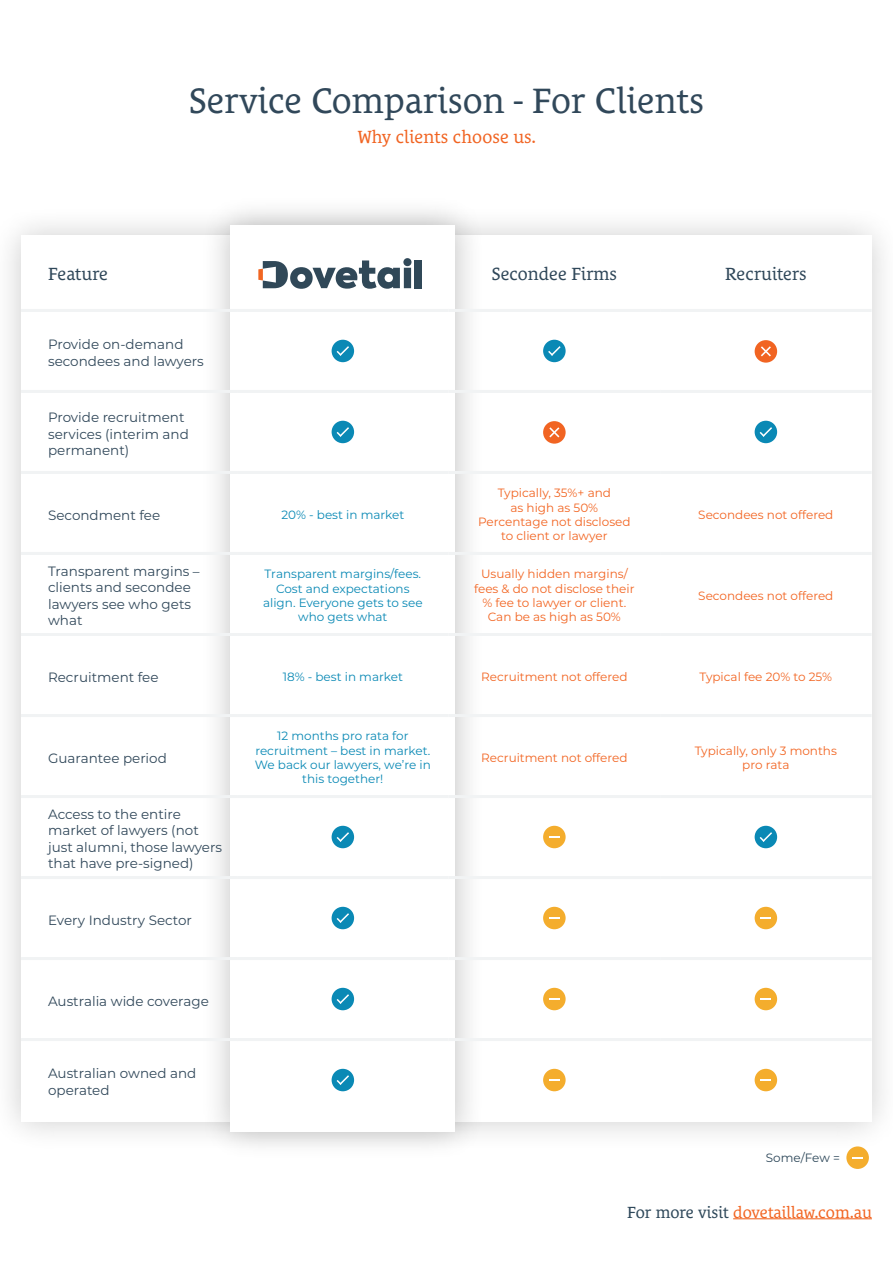
<style>
.page{position:relative;width:893px;height:1263px;background:#fff}
.page>*{position:absolute;margin:0;border:0;box-sizing:border-box;transform-origin:0 0}
.t1{font:36px "Le Monde Courrier Std";color:#31485a}
.t2{font:18px "Le Monde Courrier Std";color:#2f4759}
.t3{font:18px "Le Monde Courrier Std";color:#f16422}
.t4{font:16.5px "Le Monde Courrier Std";color:#f26522}
.t5{font:13.5px/16.2px "Montserrat";color:#31485a}
.t6{font:12px/14.4px "Montserrat";color:#f26522;text-align:center}
.t7{font:12px/14.4px "Montserrat";color:#0a89b5;text-align:center}
.t8{font:12px "Montserrat";color:#2d4759}
.s1{color:#2d4759}
</style>
<div class="page">
<div style="left:0;top:204px;width:893px;height:950px;background:#000;opacity:.2"></div>
<div style="left:21px;top:235px;width:851px;height:887px;background:#fff"></div>
<div style="left:199px;top:194px;width:287px;height:969px;background:#000;opacity:.25"></div>
<div style="left:230px;top:225px;width:225px;height:906px;background:#fff"></div>
<hr style="left:733px;top:1218px;width:139px;height:1px;background:#f26522">
<div style="left:846px;top:1146px;width:23px;height:23px;background:#f4ad2d;border-radius:50%"></div>
<hr style="left:21px;top:309px;width:216px;height:3px;background:#f1f3f4">
<hr style="left:237px;top:309px;width:212px;height:3px;background:#f1f3f4">
<hr style="left:449px;top:309px;width:211px;height:3px;background:#f1f3f4">
<hr style="left:660px;top:309px;width:212px;height:3px;background:#f1f3f4">
<hr style="left:21px;top:390px;width:216px;height:3px;background:#f1f3f4">
<hr style="left:237px;top:390px;width:212px;height:3px;background:#f1f3f4">
<hr style="left:449px;top:390px;width:211px;height:3px;background:#f1f3f4">
<hr style="left:660px;top:390px;width:212px;height:3px;background:#f1f3f4">
<hr style="left:21px;top:471px;width:216px;height:3px;background:#f1f3f4">
<hr style="left:237px;top:471px;width:212px;height:3px;background:#f1f3f4">
<hr style="left:449px;top:471px;width:211px;height:3px;background:#f1f3f4">
<hr style="left:660px;top:471px;width:212px;height:3px;background:#f1f3f4">
<hr style="left:21px;top:552px;width:216px;height:3px;background:#f1f3f4">
<hr style="left:237px;top:552px;width:212px;height:3px;background:#f1f3f4">
<hr style="left:449px;top:552px;width:211px;height:3px;background:#f1f3f4">
<hr style="left:660px;top:552px;width:212px;height:3px;background:#f1f3f4">
<hr style="left:21px;top:633px;width:216px;height:3px;background:#f1f3f4">
<hr style="left:237px;top:633px;width:212px;height:3px;background:#f1f3f4">
<hr style="left:449px;top:633px;width:211px;height:3px;background:#f1f3f4">
<hr style="left:660px;top:633px;width:212px;height:3px;background:#f1f3f4">
<hr style="left:21px;top:714px;width:216px;height:3px;background:#f1f3f4">
<hr style="left:237px;top:714px;width:212px;height:3px;background:#f1f3f4">
<hr style="left:449px;top:714px;width:211px;height:3px;background:#f1f3f4">
<hr style="left:660px;top:714px;width:212px;height:3px;background:#f1f3f4">
<hr style="left:21px;top:795px;width:216px;height:3px;background:#f1f3f4">
<hr style="left:237px;top:795px;width:212px;height:3px;background:#f1f3f4">
<hr style="left:449px;top:795px;width:211px;height:3px;background:#f1f3f4">
<hr style="left:660px;top:795px;width:212px;height:3px;background:#f1f3f4">
<hr style="left:21px;top:876px;width:216px;height:3px;background:#f1f3f4">
<hr style="left:237px;top:876px;width:212px;height:3px;background:#f1f3f4">
<hr style="left:449px;top:876px;width:211px;height:3px;background:#f1f3f4">
<hr style="left:660px;top:876px;width:212px;height:3px;background:#f1f3f4">
<hr style="left:21px;top:957px;width:216px;height:3px;background:#f1f3f4">
<hr style="left:237px;top:957px;width:212px;height:3px;background:#f1f3f4">
<hr style="left:449px;top:957px;width:211px;height:3px;background:#f1f3f4">
<hr style="left:660px;top:957px;width:212px;height:3px;background:#f1f3f4">
<hr style="left:21px;top:1038px;width:216px;height:3px;background:#f1f3f4">
<hr style="left:237px;top:1038px;width:212px;height:3px;background:#f1f3f4">
<hr style="left:449px;top:1038px;width:211px;height:3px;background:#f1f3f4">
<hr style="left:660px;top:1038px;width:212px;height:3px;background:#f1f3f4">
<div style="left:415px;top:260px;width:7px;height:28px;background:#304858"></div>
<svg style="left:258px;top:258px;width:153px;height:31px"></svg>
<div style="left:332px;top:340px;width:22px;height:22px;background:#0a89b5;border-radius:50%"></div>
<svg style="left:337px;top:346px;width:12px;height:10px"></svg>
<div style="left:543px;top:340px;width:23px;height:22px;background:#0a89b5;border-radius:50%"></div>
<svg style="left:548px;top:346px;width:13px;height:10px"></svg>
<div style="left:755px;top:340px;width:22px;height:23px;background:#f16422;border-radius:50%"></div>
<svg style="left:761px;top:346px;width:10px;height:10px"></svg>
<div style="left:332px;top:421px;width:22px;height:22px;background:#0a89b5;border-radius:50%"></div>
<svg style="left:337px;top:427px;width:12px;height:10px"></svg>
<div style="left:543px;top:421px;width:23px;height:23px;background:#f16422;border-radius:50%"></div>
<svg style="left:549px;top:427px;width:10px;height:10px"></svg>
<div style="left:755px;top:421px;width:22px;height:22px;background:#0a89b5;border-radius:50%"></div>
<svg style="left:760px;top:427px;width:12px;height:10px"></svg>
<div style="left:332px;top:826px;width:22px;height:22px;background:#0a89b5;border-radius:50%"></div>
<svg style="left:337px;top:832px;width:12px;height:10px"></svg>
<div style="left:543px;top:826px;width:23px;height:22px;background:#f4ad2d;border-radius:50%"></div>
<svg style="left:549px;top:836px;width:11px;height:2px"></svg>
<div style="left:755px;top:826px;width:22px;height:22px;background:#0a89b5;border-radius:50%"></div>
<svg style="left:760px;top:832px;width:12px;height:10px"></svg>
<div style="left:332px;top:907px;width:22px;height:22px;background:#0a89b5;border-radius:50%"></div>
<svg style="left:337px;top:913px;width:12px;height:10px"></svg>
<div style="left:543px;top:907px;width:23px;height:22px;background:#f4ad2d;border-radius:50%"></div>
<svg style="left:549px;top:917px;width:11px;height:2px"></svg>
<div style="left:755px;top:907px;width:22px;height:22px;background:#f4ad2d;border-radius:50%"></div>
<svg style="left:760px;top:917px;width:11px;height:2px"></svg>
<div style="left:332px;top:988px;width:22px;height:22px;background:#0a89b5;border-radius:50%"></div>
<svg style="left:337px;top:994px;width:12px;height:10px"></svg>
<div style="left:543px;top:988px;width:23px;height:22px;background:#f4ad2d;border-radius:50%"></div>
<svg style="left:549px;top:998px;width:11px;height:2px"></svg>
<div style="left:755px;top:988px;width:22px;height:22px;background:#f4ad2d;border-radius:50%"></div>
<svg style="left:760px;top:998px;width:11px;height:2px"></svg>
<div style="left:332px;top:1069px;width:22px;height:22px;background:#0a89b5;border-radius:50%"></div>
<svg style="left:337px;top:1075px;width:12px;height:10px"></svg>
<div style="left:543px;top:1069px;width:23px;height:22px;background:#f4ad2d;border-radius:50%"></div>
<svg style="left:549px;top:1079px;width:11px;height:2px"></svg>
<div style="left:755px;top:1069px;width:22px;height:22px;background:#f4ad2d;border-radius:50%"></div>
<svg style="left:760px;top:1079px;width:11px;height:2px"></svg>
<h1 class="t1" style="left:188px;top:80px;width:518px">Service Comparison - For Clients</h1>
<h2 class="t3" style="left:358px;top:126px;width:180px">Why clients choose us.</h2>
<h2 class="t2" style="left:48px;top:263px;width:62px">Feature</h2>
<h2 class="t2" style="left:491px;top:263px;width:127px">Secondee Firms</h2>
<h2 class="t2" style="left:725px;top:263px;width:83px">Recruiters</h2>
<p class="t5" style="left:48px;top:336px;width:157px">Provide on-demand secondees and lawyers</p>
<p class="t5" style="left:48px;top:409px;width:142px">Provide recruitment services (interim and permanent)</p>
<p class="t5" style="left:48px;top:506px;width:114px">Secondment fee</p>
<p class="t7" style="left:281px;top:507px;width:124px">20% - best in market</p>
<p class="t6" style="left:478px;top:485px;width:154px">Typically, 35%+ and<br>as high as 50%<br>Percentage not disclosed to client or lawyer</p>
<p class="t5" style="left:48px;top:563px;width:153px">Transparent margins – clients and secondee lawyers see who gets what</p>
<p class="t7" style="left:263px;top:566px;width:161px">Transparent margins/fees.<br>Cost and expectations align. Everyone gets to see who gets what</p>
<p class="t6" style="left:474px;top:566px;width:162px">Usually hidden margins/ fees &amp; do not disclose their % fee to lawyer or client.<br>Can be as high as 50%</p>
<p class="t6" style="left:698px;top:507px;width:137px">Secondees not offered</p>
<p class="t6" style="left:698px;top:588px;width:137px">Secondees not offered</p>
<p class="t5" style="left:48px;top:668px;width:112px">Recruitment fee</p>
<p class="t7" style="left:283px;top:669px;width:122px">18% - best in market</p>
<p class="t6" style="left:481px;top:669px;width:148px">Recruitment not offered</p>
<p class="t6" style="left:699px;top:669px;width:134px">Typical fee 20% to 25%</p>
<p class="t5" style="left:48px;top:749px;width:120px">Guarantee period</p>
<p class="t5" style="left:48px;top:806px;width:175px">Access to the entire market of lawyers (not just alumni, those lawyers that have pre-signed)</p>
<p class="t5" style="left:48px;top:911px;width:145px">Every Industry Sector</p>
<p class="t5" style="left:48px;top:992px;width:162px">Australia wide coverage</p>
<p class="t5" style="left:48px;top:1065px;width:150px">Australian owned and operated</p>
<p class="t7" style="left:255px;top:728px;width:177px">12 months pro rata for recruitment – best in market.<br>We back our lawyers, we’re in this together!</p>
<p class="t6" style="left:481px;top:750px;width:148px">Recruitment not offered</p>
<p class="t6" style="left:695px;top:743px;width:144px">Typically, only 3 months pro rata</p>
<p class="t8" style="left:766px;top:1149px;width:76px">Some/Few =</p>
<p class="t4" style="left:627px;top:1202px;width:246px"><span class="s1">For more visit</span> dovetaillaw.com.au</p>
</div>
